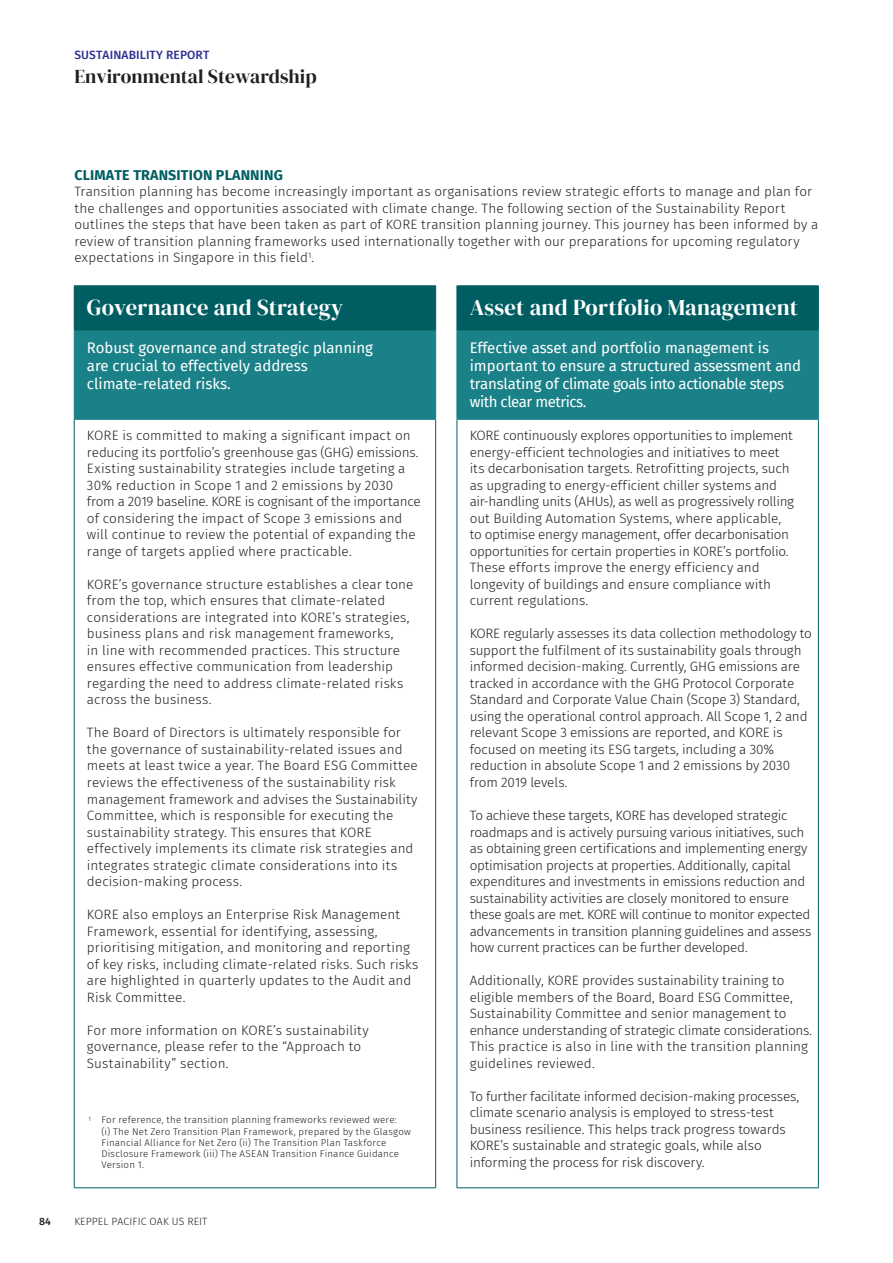
<style>
.page{position:relative;width:893px;height:1263px;background:#fff}
.page>*{position:absolute;margin:0;border:0;box-sizing:border-box;transform-origin:0 0}
.Special_Serif_Heading{font:22.5px "DM Serif Display";letter-spacing:.01em;color:#fff}
.Page_Title_Cont{font:19.5px "DM Serif Display";color:#231f20}
.Statistic-2-Description{font:15px/18px "Fira Sans";letter-spacing:-.01em;color:#fff}
.Heading-1-Sus{font:700 14.25px "Fira Sans";letter-spacing:.01em;color:#005e63}
.Bodytext{font:300 13.5px/16.5px "Fira Sans";color:#231f20}
.Bodytext-2{font:300 13.5px/16.5px "Fira Sans";letter-spacing:-.025em;color:#231f20}
.Running-Header{font:500 12px "Fira Sans";letter-spacing:.01em;color:#2e3092}
.t1{font:300 10.5px "Fira Sans";letter-spacing:.01em;color:#231f20}
.t2{font:500 10.5px "Fira Sans";color:#231f20}
.Footnote{font:300 9.75px/11.2px "Fira Sans";letter-spacing:.02em;color:#231f20}
</style>
<div class="page">
<div style="left:75px;top:286px;width:743px;height:44px;background:#005e63"></div>
<div style="left:75px;top:330px;width:743px;height:89px;background:#1b8188"></div>
<hr style="left:74px;top:419px;width:1px;height:768px;background:#005e63">
<hr style="left:435px;top:419px;width:1px;height:768px;background:#005e63">
<hr style="left:457px;top:419px;width:1px;height:768px;background:#005e63">
<hr style="left:818px;top:419px;width:1px;height:768px;background:#005e63">
<hr style="left:74px;top:1187px;width:362px;height:1px;background:#005e63">
<hr style="left:457px;top:1187px;width:362px;height:1px;background:#005e63">
<hr style="left:457px;top:330px;width:1px;height:89px;background:#1b8188">
<hr style="left:818px;top:330px;width:1px;height:89px;background:#1b8188">
<hr style="left:457px;top:419px;width:362px;height:1px;background:#1b8188">
<hr style="left:74px;top:330px;width:1px;height:89px;background:#1b8188">
<hr style="left:435px;top:330px;width:1px;height:89px;background:#1b8188">
<hr style="left:74px;top:419px;width:362px;height:1px;background:#1b8188">
<hr style="left:457px;top:286px;width:362px;height:1px;background:#005e63">
<hr style="left:457px;top:286px;width:1px;height:44px;background:#005e63">
<hr style="left:818px;top:286px;width:1px;height:44px;background:#005e63">
<hr style="left:457px;top:330px;width:362px;height:1px;background:#005e63">
<hr style="left:74px;top:286px;width:362px;height:1px;background:#005e63">
<hr style="left:74px;top:286px;width:1px;height:44px;background:#005e63">
<hr style="left:435px;top:286px;width:1px;height:44px;background:#005e63">
<hr style="left:74px;top:330px;width:362px;height:1px;background:#005e63">
<p class="Running-Header" style="left:74px;top:45px;width:136px">SUSTAINABILITY REPORT</p>
<p class="Page_Title_Cont" style="left:74px;top:65px;width:244px">Environmental Stewardship</p>
<p class="Heading-1-Sus" style="left:74px;top:163px;width:210px">CLIMATE TRANSITION PLANNING</p>
<p class="Bodytext" style="left:74px;top:183px;width:745px">Transition planning has become increasingly important as organisations review strategic efforts to manage and plan for the challenges and opportunities associated with climate change. The following section of the Sustainability Report outlines the steps that have been taken as part of KORE transition planning journey. This journey has been informed by a review of transition planning frameworks used internationally together with our preparations for upcoming regulatory expectations in Singapore in this field<sup>1</sup>.</p>
<p class="Special_Serif_Heading" style="left:87px;top:295px;width:258px">Governance and Strategy</p>
<p class="Special_Serif_Heading" style="left:470px;top:295px;width:330px">Asset and Portfolio Management</p>
<p class="Statistic-2-Description" style="left:87px;top:338px;width:288px">Robust governance and strategic planning are crucial to effectively address climate-related risks.</p>
<p class="Statistic-2-Description" style="left:470px;top:338px;width:333px">Effective asset and portfolio management is important to ensure a structured assessment and translating of climate goals into actionable steps with clear metrics.</p>
<p class="Bodytext" style="left:87px;top:427px;width:335px">KORE is committed to making a significant impact on reducing its portfolio’s greenhouse gas (GHG) emissions.<br>Existing sustainability strategies include targeting a 30% reduction in Scope 1 and 2 emissions by 2030 from a 2019 baseline. KORE is cognisant of the importance of considering the impact of Scope 3 emissions and will continue to review the potential of expanding the range of targets applied where practicable.</p>
<p class="Bodytext" style="left:87px;top:576px;width:328px">KORE’s governance structure establishes a clear tone from the top, which ensures that climate-related considerations are integrated into KORE’s strategies, business plans and risk management frameworks,<br>in line with recommended practices. This structure ensures effective communication from leadership regarding the need to address climate-related risks across the business.</p>
<p class="Bodytext" style="left:87px;top:724px;width:332px">The Board of Directors is ultimately responsible for the governance of sustainability-related issues and meets at least twice a year. The Board ESG Committee reviews the effectiveness of the sustainability risk management framework and advises the Sustainability Committee, which is responsible for executing the sustainability strategy. This ensures that KORE effectively implements its climate risk strategies and integrates strategic climate considerations into its decision-making process.</p>
<p class="Bodytext" style="left:87px;top:906px;width:333px">KORE also employs an Enterprise Risk Management Framework, essential for identifying, assessing, prioritising mitigation, and monitoring and reporting of key risks, including climate-related risks. Such risks are highlighted in quarterly updates to the Audit and Risk Committee.</p>
<p class="Bodytext" style="left:87px;top:1021px;width:283px">For more information on KORE’s sustainability governance, please refer to the “Approach to<br>Sustainability” section.</p>
<p class="Bodytext" style="left:470px;top:427px;width:326px">KORE continuously explores opportunities to implement energy-efficient technologies and initiatives to meet its decarbonisation targets. Retrofitting projects, such as upgrading to energy-efficient chiller systems and air-handling units (AHUs), as well as progressively rolling out Building Automation Systems, where applicable, to optimise energy management, offer decarbonisation opportunities for certain properties in KORE’s portfolio.<br>These efforts improve the energy efficiency and longevity of buildings and ensure compliance with current regulations.</p>
<p class="Bodytext" style="left:470px;top:625px;width:344px">KORE regularly assesses its data collection methodology to support the fulfilment of its sustainability goals through informed decision-making. Currently, GHG emissions are tracked in accordance with the GHG Protocol Corporate Standard and Corporate Value Chain (Scope 3) Standard, using the operational control approach. All Scope 1, 2 and relevant Scope 3 emissions are reported, and KORE is focused on meeting its ESG targets, including a 30% reduction in absolute Scope 1 and 2 emissions by 2030 from 2019 levels.</p>
<p class="Bodytext-2" style="left:470px;top:807px;width:343px">To achieve these targets, KORE has developed strategic roadmaps and is actively pursuing various initiatives, such as obtaining green certifications and implementing energy optimisation projects at properties. Additionally, capital expenditures and investments in emissions reduction and sustainability activities are closely monitored to ensure these goals are met. KORE will continue to monitor expected advancements in transition planning guidelines and assess how current practices can be further developed.</p>
<p class="Bodytext" style="left:470px;top:972px;width:344px">Additionally, KORE provides sustainability training to eligible members of the Board, Board ESG Committee, Sustainability Committee and senior management to enhance understanding of strategic climate considerations.<br>This practice is also in line with the transition planning guidelines reviewed.</p>
<p class="Bodytext" style="left:470px;top:1087px;width:331px">To further facilitate informed decision-making processes, climate scenario analysis is employed to stress-test business resilience. This helps track progress towards KORE’s sustainable and strategic goals, while also informing the process for risk discovery.</p>
<p class="Footnote" style="left:101px;top:1114px;width:311px;text-indent:-13px"><sup>1</sup> For reference, the transition planning frameworks reviewed were:<br>(i) The Net Zero Transition Plan Framework, prepared by the Glasgow Financial Alliance for Net Zero (ii) The Transition Plan Taskforce Disclosure Framework (iii) The ASEAN Transition Finance Guidance Version 1.</p>
<p class="t2" style="left:39px;top:1212px;width:13px">84</p>
<p class="t1" style="left:74px;top:1213px;width:135px">KEPPEL PACIFIC OAK US REIT</p>
</div>
